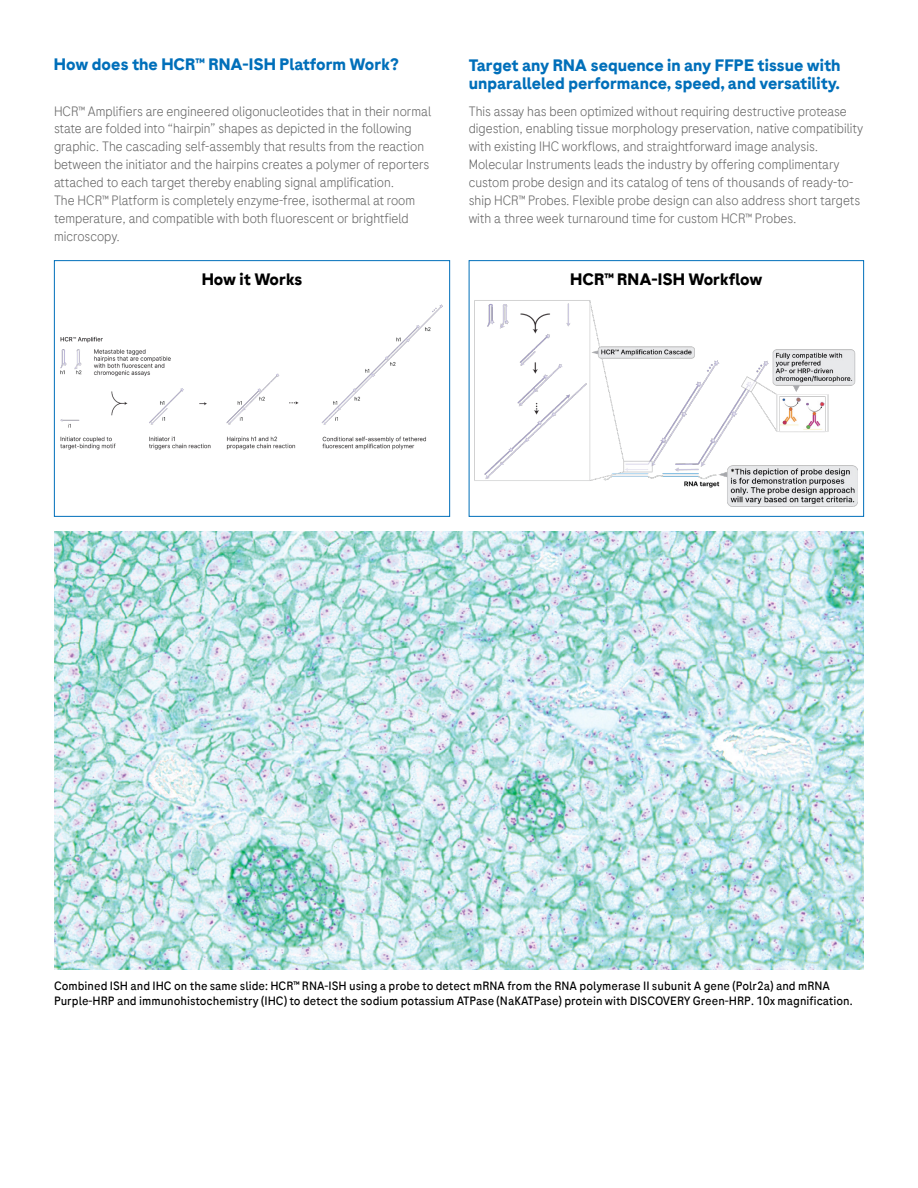
<style>
.page{position:relative;width:918px;height:1188px;background:#fff}
.page>*{position:absolute;margin:0;border:0;box-sizing:border-box;transform-origin:0 0}
.t1{font:700 16.5px/18px "Roche Sans";color:#006fba}
.t2{font:700 16.5px "Roche Sans";color:#000}
.t3{font:300 13.5px/18px "Roche Sans";color:#666}
.t4{font:12px/15px "Roche Sans";color:#000}
</style>
<div class="page">
<div style="left:469px;top:260px;width:395px;height:257px;border:1px solid #006fba"></div>
<div style="left:54px;top:260px;width:396px;height:257px;border:1px solid #006fba"></div>
<img style="left:475px;top:300px;width:383px;height:207px">
<img style="left:54px;top:531px;width:810px;height:438px">
<img style="left:60px;top:304px;width:383px;height:145px">
<p class="t1" style="left:54px;top:56px;width:346px">How does the HCR™ RNA-ISH Platform Work?</p>
<p class="t3" style="left:54px;top:102px;width:379px">HCR™ Amplifiers are engineered oligonucleotides that in their normal state are folded into “hairpin” shapes as depicted in the following graphic. The cascading self-assembly that results from the reaction between the initiator and the hairpins creates a polymer of reporters attached to each target thereby enabling signal amplification.<br>The HCR™ Platform is completely enzyme-free, isothermal at room temperature, and compatible with both fluorescent or brightfield microscopy.</p>
<p class="t2" style="left:202px;top:269px;width:102px">How it Works</p>
<p class="t1" style="left:469px;top:56px;width:374px">Target any RNA sequence in any FFPE tissue with unparalleled performance, speed, and versatility.</p>
<p class="t3" style="left:469px;top:102px;width:396px">This assay has been optimized without requiring destructive protease digestion, enabling tissue morphology preservation, native compatibility with existing IHC workflows, and straightforward image analysis.<br>Molecular Instruments leads the industry by offering complimentary custom probe design and its catalog of tens of thousands of ready-to&shy;ship HCR™ Probes. Flexible probe design can also address short targets with a three week turnaround time for custom HCR™ Probes.</p>
<p class="t2" style="left:570px;top:269px;width:194px">HCR™ RNA-ISH Workflow</p>
<p class="t4" style="left:54px;top:979px;width:800px">Combined ISH and IHC on the same slide: HCR™ RNA-ISH using a probe to detect mRNA from the RNA polymerase II subunit A gene (Polr2a) and mRNA<br>Purple-HRP and immunohistochemistry (IHC) to detect the sodium potassium ATPase (NaKATPase) protein with DISCOVERY Green-HRP. 10x magnification.</p>
</div>
